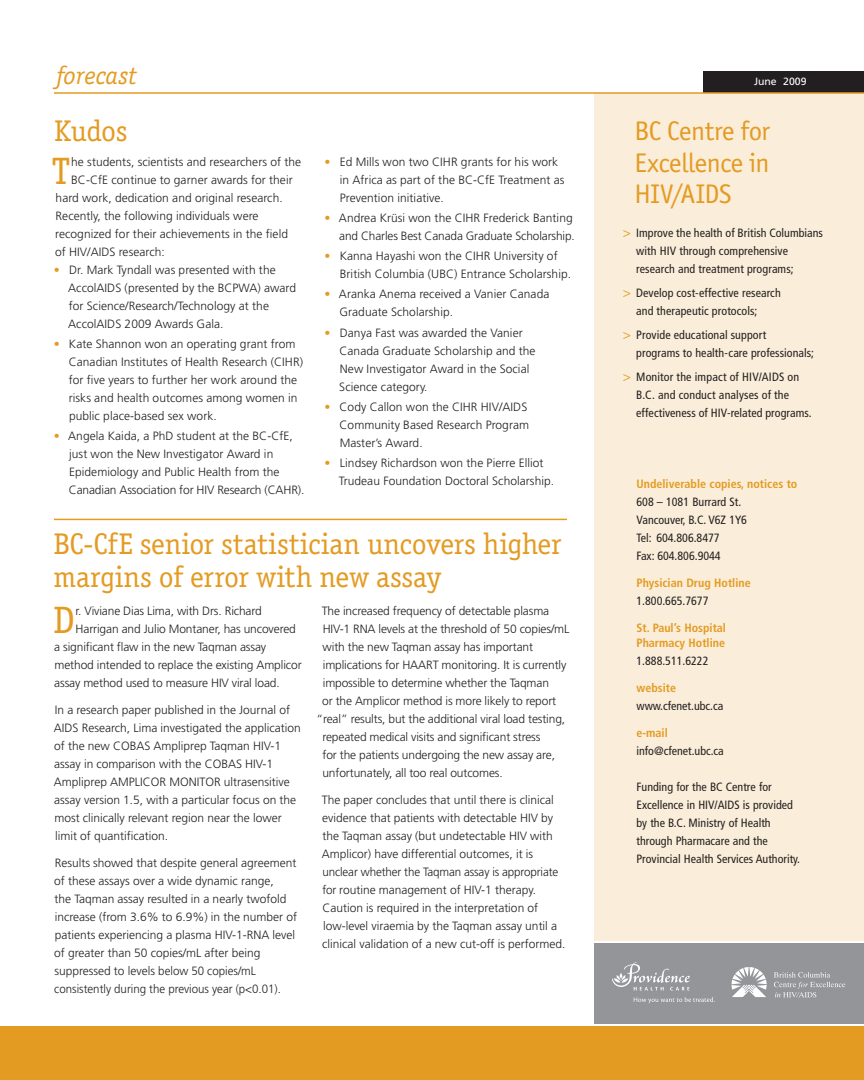
<style>
.page{position:relative;width:864px;height:1080px;background:#fff}
.page>*{position:absolute;margin:0;border:0;box-sizing:border-box;transform-origin:0 0}
.t1{font:38.25px "Officina Serif";color:#e49b22}
.t2{font:30px/33px "Officina Serif";letter-spacing:-.01em;color:#e49b22}
.t3{font:27px/31.5px "Officina Sans Std";letter-spacing:-.02em;color:#e49b22;text-align:justify}
.t4{font:italic 25.5px "Officina Serif Std";color:#e49b22}
.t5{font:300 12px/18px "Frutiger LT Std";color:#231f20}
.t6{font:condensed 12px/18px "Frutiger LT Std";color:#231f20}
.t7{font:700 condensed 12px/15px "Frutiger LT Std";color:#e49b22}
.t8{font:10.5px "Frutiger LT Std";color:#fff}
.s1{color:#e49b22}
.s2{font-size:13.5px;color:#e49b22}
</style>
<div class="page">
<div style="left:704px;top:71px;width:160px;height:22px;background:#231f20"></div>
<div style="left:594px;top:943px;width:270px;height:80px;background:#939598"></div>
<svg style="left:634px;top:997px;width:81px;height:6px"></svg>
<svg style="left:612px;top:962px;width:78px;height:29px"></svg>
<svg style="left:732px;top:967px;width:35px;height:30px"></svg>
<svg style="left:774px;top:972px;width:71px;height:25px"></svg>
<div style="left:594px;top:93px;width:270px;height:847px;background:#faedd9"></div>
<hr style="left:54px;top:92px;width:810px;height:2px;background:#e49b22">
<div style="left:0;top:1026px;width:864px;height:54px;background:#e49b22"></div>
<hr style="left:54px;top:519px;width:513px;height:1px;background:#e49b22">
<h3 class="t4" style="left:56px;top:60px;width:82px">forecast</h3>
<h2 class="t2" style="left:54px;top:114px;width:75px">Kudos</h2>
<h1 class="t1" style="left:52px;top:149px;width:20px">T</h1>
<p class="t5" style="left:71px;top:153px;width:231px">he students, scientists and researchers of the</p>
<p class="t5" style="left:71px;top:171px;width:223px">BC-CfE continue to garner awards for their</p>
<p class="t5" style="left:56px;top:189px;width:229px">hard work, dedication and original research.</p>
<p class="t5" style="left:56px;top:207px;width:205px">Recently, the following individuals were</p>
<p class="t5" style="left:55px;top:225px;width:234px">recognized for their achievements in the field</p>
<p class="t5" style="left:55px;top:243px;width:111px">of HIV/AIDS research:</p>
<p class="t5" style="left:68px;top:261px;width:229px;text-indent:-14px"><span class="s1">•</span> Dr. Mark Tyndall was presented with the AccolAIDS (presented by the BCPWA) award for Science/Research/Technology at the AccolAIDS 2009 Awards Gala.</p>
<p class="t5" style="left:69px;top:335px;width:236px;text-indent:-15px"><span class="s1">•</span> Kate Shannon won an operating grant from Canadian Institutes of Health Research (CIHR) for five years to further her work around the risks and health outcomes among women in public place-based sex work.</p>
<p class="t5" style="left:69px;top:427px;width:237px;text-indent:-15px"><span class="s1">•</span> Angela Kaida, a PhD student at the BC-CfE, just won the New Investigator Award in Epidemiology and Public Health from the Canadian Association for HIV Research (CAHR).</p>
<p class="t5" style="left:340px;top:153px;width:226px;text-indent:-15px"><span class="s1">•</span> Ed Mills won two CIHR grants for his work in Africa as part of the BC-CfE Treatment as<br>Prevention initiative.</p>
<p class="t5" style="left:324px;top:209px;width:252px;text-align:right"><span class="s1">•</span> Andrea Krüsi won the CIHR Frederick Banting and Charles Best Canada Graduate Scholarship.</p>
<p class="t5" style="left:340px;top:247px;width:233px;text-indent:-15px"><span class="s1">•</span> Kanna Hayashi won the CIHR University of<br>British Columbia (UBC) Entrance Scholarship.</p>
<p class="t5" style="left:339px;top:285px;width:211px;text-indent:-15px"><span class="s1">•</span> Aranka Anema received a Vanier Canada<br>Graduate Scholarship.</p>
<p class="t5" style="left:339px;top:324px;width:198px;text-indent:-15px"><span class="s1">•</span> Danya Fast was awarded the Vanier<br>Canada Graduate Scholarship and the<br>New Investigator Award in the Social<br>Science category.</p>
<p class="t5" style="left:340px;top:398px;width:191px;text-indent:-15px"><span class="s1">•</span> Cody Callon won the CIHR HIV/AIDS<br>Community Based Research Program<br>Master’s Award.</p>
<p class="t5" style="left:339px;top:454px;width:217px;text-indent:-14px"><span class="s1">•</span> Lindsey Richardson won the Pierre Elliot<br>Trudeau Foundation Doctoral Scholarship.</p>
<h2 class="t2" style="left:53px;top:527px;width:510px">BC-CfE senior statistician uncovers higher margins of error with new assay</h2>
<h1 class="t1" style="left:53px;top:597px;width:23px">D</h1>
<p class="t5" style="left:75px;top:602px;width:188px">r. Viviane Dias Lima, with Drs. Richard</p>
<p class="t5" style="left:322px;top:602px;width:229px">The increased frequency of detectable plasma</p>
<p class="t5" style="left:323px;top:620px;width:248px">HIV-1 RNA levels at the threshold of 50 copies/mL</p>
<p class="t5" style="left:323px;top:638px;width:212px">with the new Taqman assay has important</p>
<p class="t5" style="left:323px;top:656px;width:245px">implications for HAART monitoring. It is currently</p>
<p class="t5" style="left:323px;top:674px;width:228px">impossible to determine whether the Taqman</p>
<p class="t5" style="left:322px;top:692px;width:236px">or the Amplicor method is more likely to report</p>
<p class="t5" style="left:317px;top:710px;width:250px">“real” results, but the additional viral load testing,</p>
<p class="t5" style="left:322px;top:728px;width:219px">repeated medical visits and significant stress</p>
<p class="t5" style="left:322px;top:746px;width:234px">for the patients undergoing the new assay are,</p>
<p class="t5" style="left:322px;top:764px;width:182px">unfortunately, all too real outcomes.</p>
<p class="t5" style="left:322px;top:791px;width:245px">The paper concludes that until there is clinical evidence that patients with detectable HIV by the Taqman assay (but undetectable HIV with Amplicor) have differential outcomes, it is unclear whether the Taqman assay is appropriate for routine management of HIV-1 therapy.<br>Caution is required in the interpretation of low-level viraemia by the Taqman assay until a clinical validation of a new cut-off is performed.</p>
<p class="t5" style="left:76px;top:620px;width:222px">Harrigan and Julio Montaner, has uncovered</p>
<p class="t5" style="left:54px;top:638px;width:213px">a significant flaw in the new Taqman assay</p>
<p class="t5" style="left:55px;top:656px;width:249px">method intended to replace the existing Amplicor</p>
<p class="t5" style="left:54px;top:674px;width:227px">assay method used to measure HIV viral load.</p>
<p class="t5" style="left:54px;top:701px;width:248px">In a research paper published in the Journal of AIDS Research, Lima investigated the application of the new COBAS Ampliprep Taqman HIV-1 assay in comparison with the COBAS HIV-1<br>Ampliprep AMPLICOR MONITOR ultrasensitive assay version 1.5, with a particular focus on the most clinically relevant region near the lower limit of quantification.</p>
<p class="t5" style="left:54px;top:854px;width:244px">Results showed that despite general agreement of these assays over a wide dynamic range,<br>the Taqman assay resulted in a nearly twofold increase (from 3.6% to 6.9%) in the number of patients experiencing a plasma HIV-1-RNA level of greater than 50 copies/mL after being suppressed to levels below 50 copies/mL consistently during the previous year (p&lt;0.01).</p>
<p class="t8" style="left:754px;top:75px;width:54px">June 2009</p>
<h3 class="t3" style="left:634px;top:116px;width:137px">BC Centre for Excellence in HIV/AIDS</h3>
<p class="t6" style="left:636px;top:224px;width:188px;text-indent:-14px"><span class="s2">&gt;</span> Improve the health of British Columbians with HIV through comprehensive research and treatment programs;</p>
<p class="t6" style="left:636px;top:284px;width:146px;text-indent:-14px"><span class="s2">&gt;</span> Develop cost-effective research and therapeutic protocols;</p>
<p class="t6" style="left:636px;top:326px;width:180px;text-indent:-14px"><span class="s2">&gt;</span> Provide educational support<br>programs to health-care professionals;</p>
<p class="t6" style="left:636px;top:368px;width:177px;text-indent:-14px"><span class="s2">&gt;</span> Monitor the impact of HIV/AIDS on<br>B.C. and conduct analyses of the effectiveness of HIV-related programs.</p>
<p class="t7" style="left:637px;top:476px;width:162px">Undeliverable copies, notices to</p>
<p class="t6" style="left:637px;top:493px;width:112px">608 – 1081 Burrard St.<br>Vancouver, B.C. V6Z 1Y6<br>Tel: 604.806.8477<br>Fax: 604.806.9044</p>
<p class="t7" style="left:637px;top:575px;width:116px">Physician Drug Hotline</p>
<p class="t6" style="left:637px;top:592px;width:73px">1.800.665.7677</p>
<p class="t7" style="left:637px;top:620px;width:91px">St. Paul’s Hospital<br>Pharmacy Hotline</p>
<p class="t6" style="left:637px;top:652px;width:73px">1.888.511.6222</p>
<p class="t7" style="left:637px;top:680px;width:41px">website</p>
<p class="t6" style="left:637px;top:697px;width:88px">www.cfenet.ubc.ca</p>
<p class="t7" style="left:637px;top:725px;width:33px">e-mail</p>
<p class="t6" style="left:637px;top:742px;width:89px">info@cfenet.ubc.ca</p>
<p class="t6" style="left:637px;top:778px;width:165px">Funding for the BC Centre for<br>Excellence in HIV/AIDS is provided by the B.C. Ministry of Health through Pharmacare and the<br>Provincial Health Services Authority.</p>
</div>
